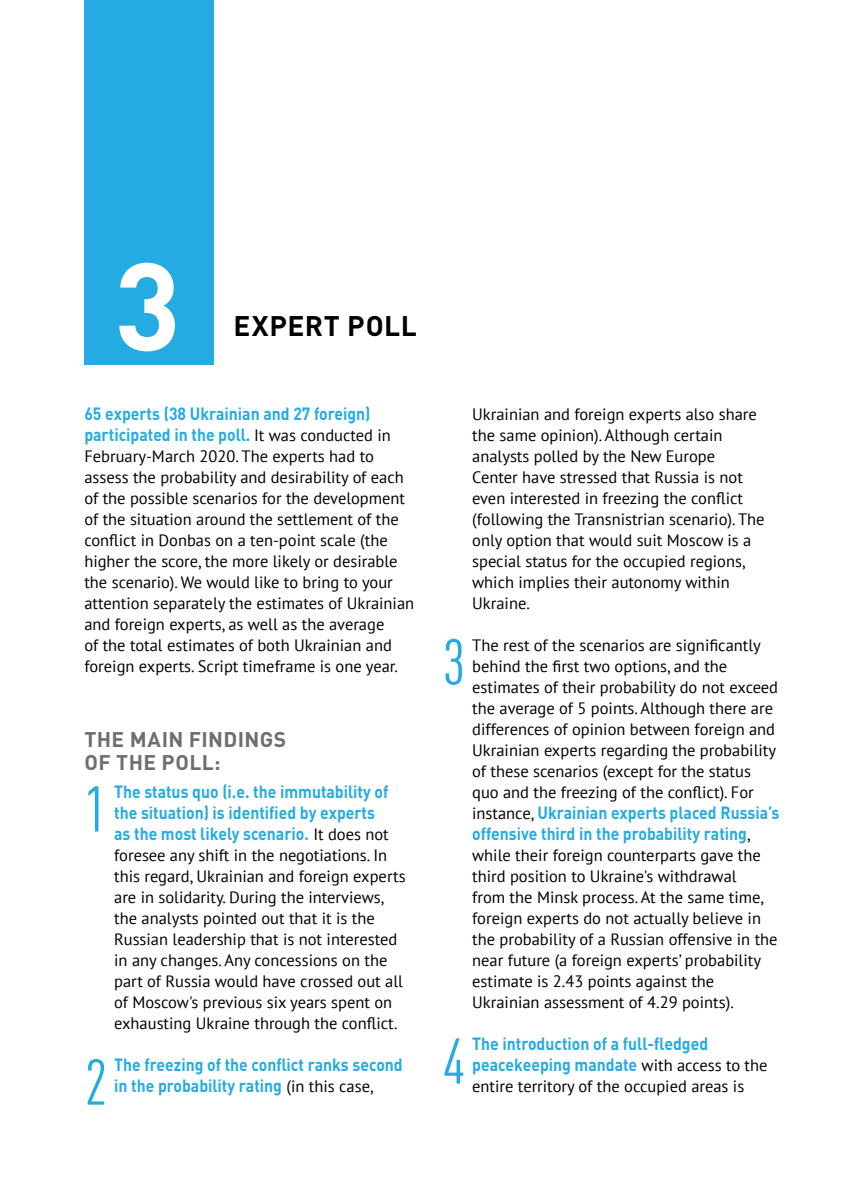
<style>
.page{position:relative;width:844px;height:1191px;background:#fff}
.page>*{position:absolute;margin:0;border:0;box-sizing:border-box;transform-origin:0 0}
.Заголовок{font:700 122.5px "DIN Pro";color:#fff}
.список_с_цифрой{font:condensed 63.52px "DIN Pro";color:#24abe2}
.Заголовок-2{font:700 28px "DIN Pro";letter-spacing:.02em;color:#000}
.Подгаз_серый{font:700 21px/22.8px "DIN Pro";letter-spacing:.015em;color:#6d6e71}
.список_с_цифрой-2{font:700 17.5px/21px "DIN Pro";color:#24abe2;scale:.9 1}
.основной_текст{font:700 17.5px/21px "DIN Pro";color:#24abe2;scale:.9 1}
.список_с_цифрой-3{font:16.45px/21px "PT Sans";color:#000}
.основной_текст-2{font:16.45px/21px "PT Sans";color:#000}
.s1{font-family:"PT Sans";font-weight:400;font-size:16.45px;color:#000}
</style>
<div class="page">
<div style="left:84px;top:0;width:130px;height:364px;background:#24abe2"></div>
<p class="Заголовок" style="left:114px;top:223px;width:68px">3</p>
<p class="Заголовок-2" style="left:233px;top:307px;width:185px">EXPERT POLL</p>
<p class="основной_текст" style="left:84px;top:402px;width:342px">65 experts (38 Ukrainian and 27 foreign) participated in the poll. <span class="s1">It was conducted in</span></p>
<p class="основной_текст-2" style="left:84px;top:445px;width:331px">February-March 2020. The experts had to assess the probability and desirability of each of the possible scenarios for the development of the situation around the settlement of the conflict in Donbas on a ten-point scale (the higher the score, the more likely or desirable the scenario). We would like to bring to your attention separately the estimates of Ukrainian and foreign experts, as well as the average<br>of the total estimates of both Ukrainian and foreign experts. Script timeframe is one year.</p>
<p class="Подгаз_серый" style="left:84px;top:727px;width:203px">THE MAIN FINDINGS<br>OF THE POLL:</p>
<p class="список_с_цифрой" style="left:84px;top:763px;width:24px">1</p>
<p class="список_с_цифрой-2" style="left:114px;top:780px;width:306px">The status quo (i.e. the immutability of the situation) is identified by experts as the most likely scenario. <span class="s1">It does not</span></p>
<p class="список_с_цифрой-3" style="left:114px;top:844px;width:293px">foresee any shift in the negotiations. In this regard, Ukrainian and foreign experts are in solidarity. During the interviews, the analysts pointed out that it is the Russian leadership that is not interested in any changes. Any concessions on the part of Russia would have crossed out all of Moscow's previous six years spent on exhausting Ukraine through the conflict.</p>
<p class="список_с_цифрой" style="left:84px;top:1036px;width:24px">2</p>
<p class="список_с_цифрой-2" style="left:114px;top:1053px;width:322px">The freezing of the conflict ranks second in the probability rating <span class="s1">(in this case,</span></p>
<p class="список_с_цифрой-3" style="left:472px;top:403px;width:294px">Ukrainian and foreign experts also share the same opinion). Although certain analysts polled by the New Europe Center have stressed that Russia is not even interested in freezing the conflict (following the Transnistrian scenario). The only option that would suit Moscow is a special status for the occupied regions, which implies their autonomy within Ukraine.</p>
<p class="список_с_цифрой" style="left:442px;top:616px;width:24px">3</p>
<p class="список_с_цифрой-3" style="left:472px;top:634px;width:307px">The rest of the scenarios are significantly behind the first two options, and the estimates of their probability do not exceed the average of 5 points. Although there are differences of opinion between foreign and Ukrainian experts regarding the probability of these scenarios (except for the status quo and the freezing of the conflict). For</p>
<p class="список_с_цифрой-2" style="left:472px;top:801px;width:343px"><span class="s1">instance,</span> Ukrainian experts placed Russia’s offensive third in the probability rating<span class="s1">,</span></p>
<p class="список_с_цифрой-3" style="left:472px;top:844px;width:307px">while their foreign counterparts gave the third position to Ukraine's withdrawal<br>from the Minsk process. At the same time, foreign experts do not actually believe in the probability of a Russian offensive in the near future (a foreign experts’ probability estimate is 2.43 points against the Ukrainian assessment of 4.29 points).</p>
<p class="список_с_цифрой" style="left:442px;top:1015px;width:24px">4</p>
<p class="список_с_цифрой-2" style="left:472px;top:1032px;width:329px">The introduction of a full-fledged peacekeeping mandate <span class="s1">with access to the</span></p>
<p class="список_с_цифрой-3" style="left:472px;top:1075px;width:273px">entire territory of the occupied areas is</p>
</div>
